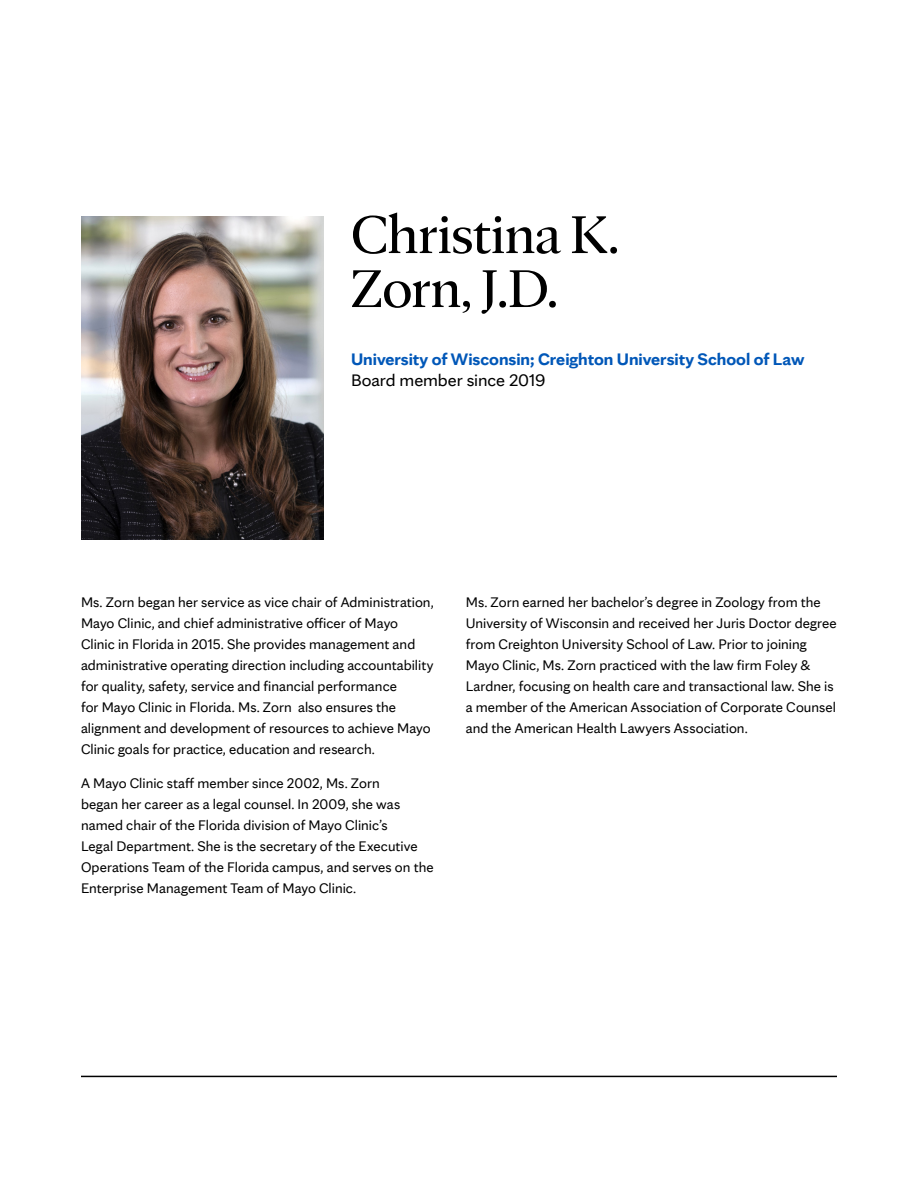
<style>
.page{position:relative;width:918px;height:1188px;background:#fff}
.page>*{position:absolute;margin:0;border:0;box-sizing:border-box;transform-origin:0 0}
.t1{font:57px "Mayo Clinic Serif Display";color:#000}
.t2{font:700 18px/21px "Mayo Clinic Sans";color:#0057b8}
.t3{font:15px/21px "Mayo Clinic Sans";letter-spacing:.005em;color:#000}
.s1{font-weight:400;color:#000}
</style>
<div class="page">
<hr style="left:81px;top:1076px;width:756px;height:1px;background:#000">
<img style="left:81px;top:216px;width:243px;height:324px">
<p class="t1" style="left:351px;top:191px;width:270px">Christina K.</p>
<p class="t1" style="left:351px;top:245px;width:208px">Zorn, J.D.</p>
<p class="t2" style="left:351px;top:346px;width:455px">University of Wisconsin; Creighton University School of Law<br><span class="s1">Board member since 2019</span></p>
<p class="t3" style="left:81px;top:590px;width:354px">Ms. Zorn began her service as vice chair of Administration, Mayo Clinic, and chief administrative officer of Mayo Clinic in Florida in 2015. She provides management and administrative operating direction including accountability for quality, safety, service and financial performance<br>for Mayo Clinic in Florida. Ms. Zorn also ensures the alignment and development of resources to achieve Mayo Clinic goals for practice, education and research.</p>
<p class="t3" style="left:81px;top:771px;width:354px">A Mayo Clinic staff member since 2002, Ms. Zorn<br>began her career as a legal counsel. In 2009, she was named chair of the Florida division of Mayo Clinic’s<br>Legal Department. She is the secretary of the Executive Operations Team of the Florida campus, and serves on the Enterprise Management Team of Mayo Clinic.</p>
<p class="t3" style="left:466px;top:590px;width:372px">Ms. Zorn earned her bachelor’s degree in Zoology from the University of Wisconsin and received her Juris Doctor degree from Creighton University School of Law. Prior to joining Mayo Clinic, Ms. Zorn practiced with the law firm Foley &amp; Lardner, focusing on health care and transactional law. She is a member of the American Association of Corporate Counsel and the American Health Lawyers Association.</p>
</div>
